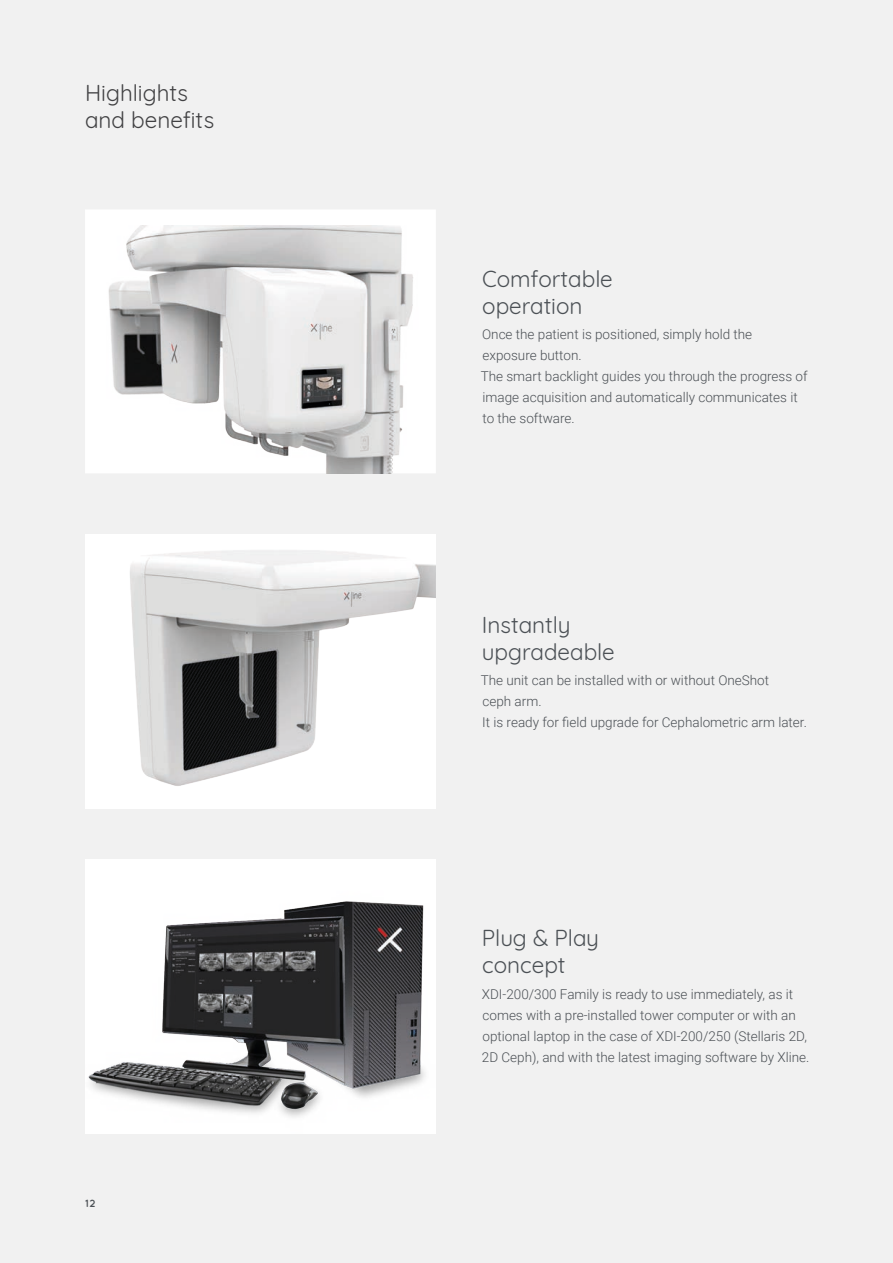
<style>
.page{position:relative;width:893px;height:1263px;background:#f1f1f1}
.page>*{position:absolute;margin:0;border:0;box-sizing:border-box;transform-origin:0 0}
.t1{font:22.5px/27px "Quicksand";color:#4b5055}
.t2{font:22.5px/27px "Quicksand";color:#414143}
.t3{font:300 13.5px/21px "Roboto";color:#4b5055}
.t4{font:700 10.5px "Quicksand";color:#4b5055}
</style>
<div class="page">
<img style="left:85px;top:534px;width:351px;height:275px">
<div style="left:85px;top:210px;width:351px;height:16px;background:#fff"></div>
<img style="left:85px;top:226px;width:351px;height:247px">
<img style="left:85px;top:859px;width:351px;height:274px">
<h1 class="t2" style="left:85px;top:77px;width:131px">Highlights and benefits</h1>
<p class="t4" style="left:85px;top:1197px;width:12px">12</p>
<h1 class="t1" style="left:482px;top:263px;width:132px">Comfortable operation</h1>
<p class="t3" style="left:481px;top:323px;width:328px">Once the patient is positioned, simply hold the exposure button.<br>The smart backlight guides you through the progress of image acquisition and automatically communicates it to the software.</p>
<h1 class="t1" style="left:482px;top:609px;width:134px">Instantly upgradeable</h1>
<p class="t3" style="left:481px;top:669px;width:328px">The unit can be installed with or without OneShot<br>ceph arm.<br>It is ready for field upgrade for Cephalometric arm later.</p>
<h1 class="t1" style="left:482px;top:922px;width:119px">Plug &amp; Play concept</h1>
<p class="t3" style="left:482px;top:983px;width:329px">XDI-200/300 Family is ready to use immediately, as it comes with a pre-installed tower computer or with an optional laptop in the case of XDI-200/250 (Stellaris 2D, 2D Ceph), and with the latest imaging software by Xline.</p>
</div>
